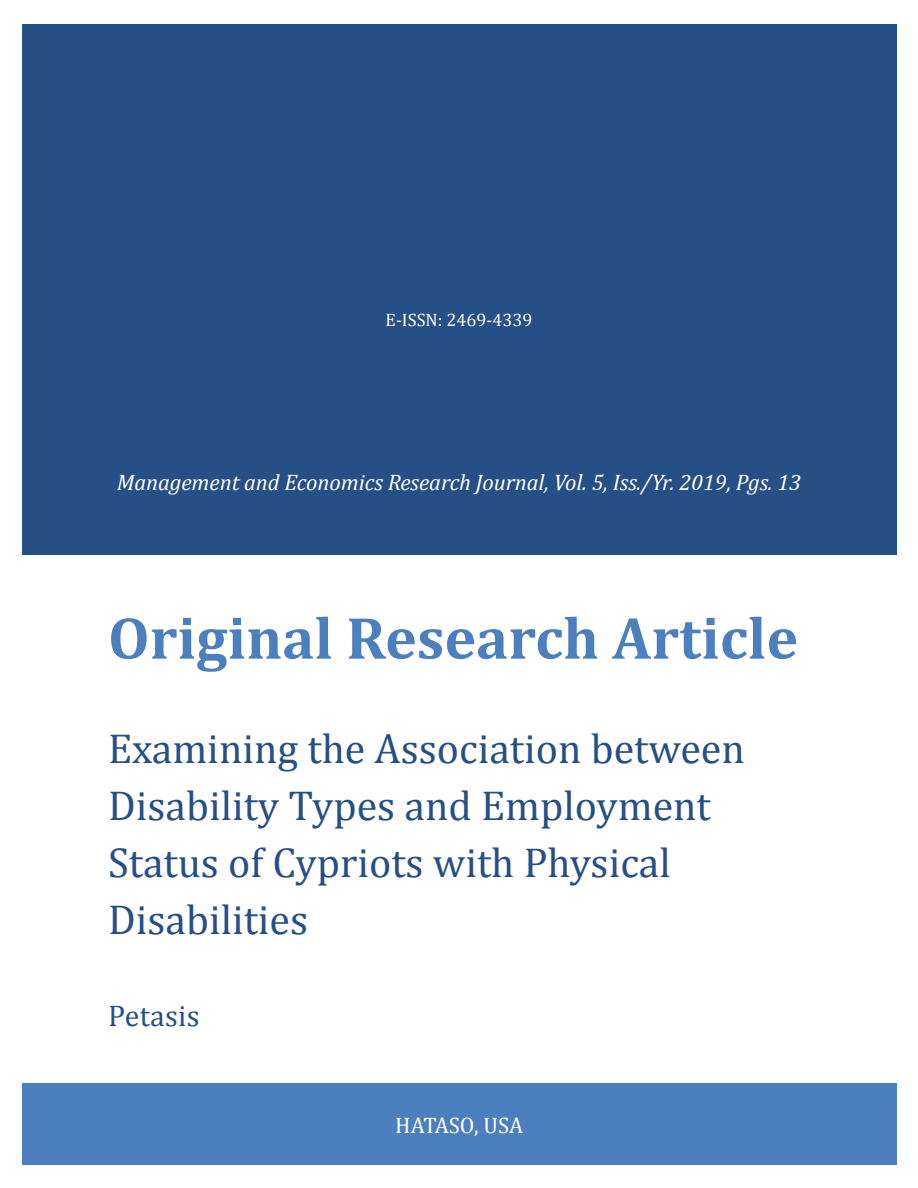
<style>
.page{position:relative;width:918px;height:1188px;background:#fff}
.page>*{position:absolute;margin:0;border:0;box-sizing:border-box;transform-origin:0 0}
.t1{font:700 60px "Cambria";color:#4c7fbe}
.t2{font:42px/57px "Cambria";color:#264f85}
.t3{font:30px "Cambria";letter-spacing:.01em;color:#264f85}
.t4{font:italic 22.5px "Cambria";letter-spacing:-.005em;color:#fff}
.t5{font:22.5px "Cambria";letter-spacing:-.01em;color:#fff}
.t6{font:18px "Cambria";color:#fff}
</style>
<div class="page">
<div style="left:22px;top:1083px;width:875px;height:82px;background:#4c7fbe"></div>
<div style="left:22px;top:24px;width:874px;height:531px;background:#264f85"></div>
<p class="t6" style="left:386px;top:309px;width:148px">E-ISSN: 2469-4339</p>
<p class="t4" style="left:117px;top:467px;width:686px">Management and Economics Research Journal, Vol. 5, Iss./Yr. 2019, Pgs. 13</p>
<h1 class="t1" style="left:108px;top:596px;width:692px">Original Research Article</h1>
<p class="t2" style="left:108px;top:720px;width:638px">Examining the Association between<br>Disability Types and Employment<br>Status of Cypriots with Physical<br>Disabilities</p>
<p class="t3" style="left:108px;top:998px;width:93px">Petasis</p>
<p class="t5" style="left:395px;top:1112px;width:129px">HATASO, USA</p>
</div>
